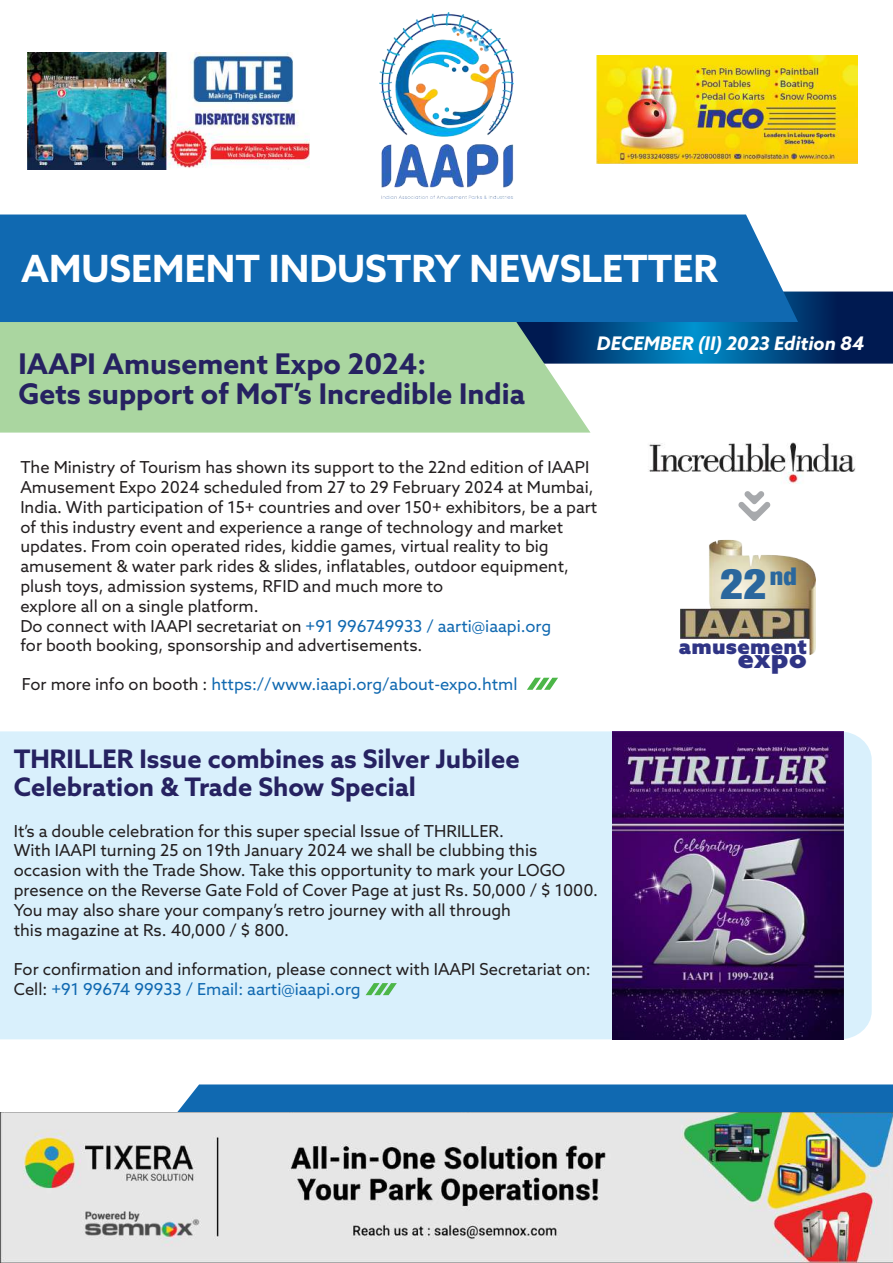
<style>
.page{position:relative;width:893px;height:1263px;background:#fff}
.page>*{position:absolute;margin:0;border:0;box-sizing:border-box;transform-origin:0 0}
.t1{font:900 condensed 41.85px "Helvetica Neue";color:#2a679d;scale:1.07 1}
.t2{font:700 37.5px "Azo Sans";color:#fff}
.t3{font:700 28.5px/30px "Azo Sans";color:#262261}
.t4{font:900 26.1px "Azo Sans";color:#2f3485;scale:1.09 1}
.t5{font:700 25.5px/28.5px "Azo Sans";color:#262261}
.t6{font:900 21.3px "Azo Sans";letter-spacing:.01em;color:#2f3485;scale:1.04 1}
.t7{font:italic 700 18.75px "Azo Sans";color:#fff}
.t8{font:16.5px/19.8px "Azo Sans";color:#231f20}
.t9{font:16.5px "Azo Sans";color:#1069b1}
.s1{color:#1069b1}
.s2{color:#231f20}
</style>
<div class="page">
<svg style="left:590px;top:292px;width:303px;height:72px;background:#014982"></svg>
<div style="left:0;top:731px;width:872px;height:308px;background:#d9f0fc"></div>
<svg style="left:366px;top:983px;width:31px;height:12px"></svg>
<svg style="left:527px;top:678px;width:31px;height:12px"></svg>
<svg style="left:0;top:322px;width:590px;height:111px;background:#a5d0a0"></svg>
<div style="left:0;top:214px;width:798px;height:108px;background:#1069b1"></div>
<img style="left:596px;top:55px;width:261px;height:108px">
<div style="left:177px;top:1084px;width:716px;height:28px;background:#1069b1"></div>
<img style="left:1px;top:1112px;width:892px;height:151px">
<img style="left:27px;top:53px;width:282px;height:117px">
<img style="left:379px;top:12px;width:135px;height:186px">
<img style="left:648px;top:442px;width:208px;height:42px">
<svg style="left:738px;top:491px;width:33px;height:30px"></svg>
<img style="left:613px;top:731px;width:231px;height:308px">
<img style="left:680px;top:540px;width:136px;height:115px">
<h2 class="t2" style="left:21px;top:244px;width:698px">AMUSEMENT INDUSTRY NEWSLETTER</h2>
<h3 class="t3" style="left:19px;top:348px;width:508px">IAAPI Amusement Expo 2024:<br>Gets support of MoT’s Incredible India</h3>
<p class="t7" style="left:597px;top:331px;width:269px">DECEMBER (II) 2023 Edition 84</p>
<p class="t8" style="left:20px;top:457px;width:578px">The Ministry of Tourism has shown its support to the 22nd edition of IAAPI Amusement Expo 2024 scheduled from 27 to 29 February 2024 at Mumbai, India. With participation of 15+ countries and over 150+ exhibitors, be a part of this industry event and experience a range of technology and market updates. From coin operated rides, kiddie games, virtual reality to big amusement &amp; water park rides &amp; slides, inflatables, outdoor equipment, plush toys, admission systems, RFID and much more to<br>explore all on a single platform.<br>Do connect with IAAPI secretariat on <span class="s1">+91 996749933 / aarti@iaapi.org<br></span>for booth booking, sponsorship and advertisements.</p>
<p class="t9" style="left:22px;top:673px;width:497px"><span class="s2">For more info on booth :</span> https://www.iaapi.org/about-expo.html</p>
<h3 class="t5" style="left:14px;top:744px;width:507px">THRILLER Issue combines as Silver Jubilee<br>Celebration &amp; Trade Show Special</h3>
<p class="t8" style="left:14px;top:821px;width:586px">It’s a double celebration for this super special Issue of THRILLER.<br>With IAAPI turning 25 on 19th January 2024 we shall be clubbing this occasion with the Trade Show. Take this opportunity to mark your LOGO presence on the Reverse Gate Fold of Cover Page at just Rs. 50,000 / $ 1000.<br>You may also share your company’s retro journey with all through<br>this magazine at Rs. 40,000 / $ 800.</p>
<p class="t8" style="left:14px;top:959px;width:578px">For confirmation and information, please connect with IAAPI Secretariat on:<br>Cell: <span class="s1">+91 99674 99933 / Email: aarti@iaapi.org</span></p>
<h1 class="t1" style="left:720px;top:559px;width:73px">22<sup>nd</sup></h1>
<p class="t6" style="left:679px;top:632px;width:125px">amusement</p>
<h3 class="t4" style="left:738px;top:642px;width:65px">expo</h3>
</div>
